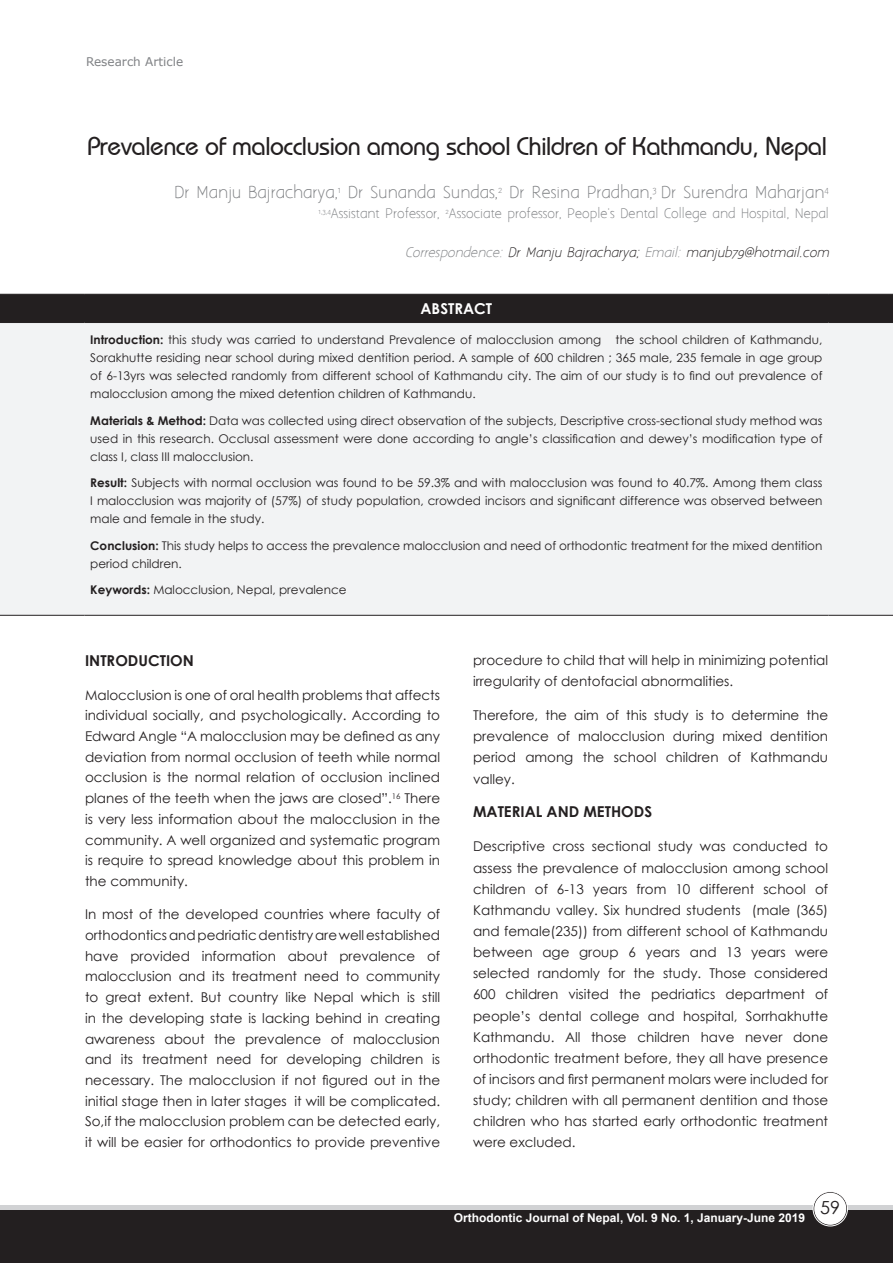
<style>
.page{position:relative;width:893px;height:1263px;background:#fff}
.page>*{position:absolute;margin:0;border:0;box-sizing:border-box;transform-origin:0 0}
.t1{font:500 25.5px "Bauhaus IT Cby BT";letter-spacing:-.02em;color:#231f20}
.t2{font:18px "Century Gothic";color:#231f20}
.t3{font:15px "Aaargh Normal";color:#808285}
.t4{font:700 15px "Century Gothic";color:#231f20}
.t5{font:700 15px "Century Gothic";color:#fff}
.t6{font:13.5px/20.7px "Century Gothic";color:#231f20;text-align:justify}
.t7{font:12px/18px "Century Gothic";color:#231f20;text-align:justify}
.t8{font:12px "Aaargh Normal";color:#808285}
.t9{font:italic 12px "Aaargh Normal";color:#231f20}
.t10{font:700 12px "Arial";color:#fff}
.t11{font:12px "MS Reference Sans Serif";color:#808285}
.s1{color:#808285}
.s2{font-weight:700}
</style>
<div class="page">
<div style="left:0;top:1205px;width:893px;height:58px;background:linear-gradient(to right,#d1d2d4,#d1d2d4)"></div>
<div style="left:0;top:1211px;width:893px;height:52px;background:#231f20"></div>
<div style="left:814px;top:1192px;width:33px;height:33px;background:#fff;border-radius:50%"></div>
<div style="left:813px;top:1192px;width:34px;height:34px;border:1px solid #231f20;border-radius:50%"></div>
<div style="left:813px;top:1191px;width:35px;height:35px;border:1px solid #fff;border-radius:50%"></div>
<div style="left:0;top:295px;width:893px;height:27px;background:#231f20"></div>
<div style="left:0;top:323px;width:893px;height:292px;background:#f2f3f4"></div>
<hr style="left:0;top:294px;width:84px;height:1px;background:#231f20">
<hr style="left:84px;top:294px;width:744px;height:1px;background:#231f20">
<hr style="left:828px;top:294px;width:65px;height:1px;background:#231f20">
<hr style="left:0;top:322px;width:84px;height:1px;background:#231f20">
<hr style="left:84px;top:322px;width:744px;height:1px;background:#231f20">
<hr style="left:828px;top:322px;width:65px;height:1px;background:#231f20">
<hr style="left:0;top:615px;width:84px;height:1px;background:#231f20">
<hr style="left:84px;top:615px;width:744px;height:1px;background:#231f20">
<hr style="left:828px;top:615px;width:65px;height:1px;background:#231f20">
<p class="t11" style="left:86px;top:54px;width:99px">Research Article</p>
<p class="t1" style="left:87px;top:131px;width:741px">Prevalence of malocclusion among school Children of Kathmandu, Nepal</p>
<p class="t3" style="left:175px;top:184px;width:656px">Dr Manju Bajracharya,<sup>1</sup> Dr Sunanda Sundas,<sup>2</sup> Dr Resina Pradhan,<sup>3</sup> Dr Surendra Maharjan<sup>4</sup></p>
<p class="t8" style="left:318px;top:206px;width:512px"><sup>1,3,4</sup>Assistant Professor, <sup>2</sup>Associate professor, People's Dental College and Hospital, Nepal</p>
<p class="t9" style="left:405px;top:245px;width:429px"><span class="s1">Correspondence:</span> Dr Manj u Baj racharya; <span class="s1">Email:</span> manj ub79@hotmail.com</p>
<p class="t5" style="left:420px;top:297px;width:73px">ABSTRACT</p>
<p class="t7" style="left:90px;top:331px;width:734px"><span class="s2">Introduction:</span> this study was carried to understand Prevalence of malocclusion among the school children of Kathmandu, Sorakhutte residing near school during mixed dentition period. A sample of 600 children ; 365 male, 235 female in age group of 6-13yrs was selected randomly from different school of Kathmandu city. The aim of our study is to find out prevalence of malocclusion among the mixed detention children of Kathmandu.</p>
<p class="t7" style="left:90px;top:411px;width:734px"><span class="s2">Materials &amp; Method:</span> Data was collected using direct observation of the subjects, Descriptive cross-sectional study method was used in this research. Occlusal assessment were done according to angle’s classification and dewey’s modification type of class I, class III malocclusion.</p>
<p class="t7" style="left:90px;top:474px;width:734px"><span class="s2">Result:</span> Subjects with normal occlusion was found to be 59.3% and with malocclusion was found to 40.7%. Among them class I malocclusion was majority of (57%) of study population, crowded incisors and significant difference was observed between male and female in the study.</p>
<p class="t7" style="left:90px;top:536px;width:734px"><span class="s2">Conclusion:</span> This study helps to access the prevalence malocclusion and need of orthodontic treatment for the mixed dentition period children.</p>
<p class="t7" style="left:90px;top:581px;width:258px"><span class="s2">Keywords:</span> Malocclusion, Nepal, prevalence</p>
<p class="t4" style="left:85px;top:649px;width:110px">INTRODUCTION</p>
<p class="t6" style="left:85px;top:684px;width:357px">Malocclusion is one of oral health problems that affects individual socially, and psychologically. According to Edward Angle “A malocclusion may be defined as any deviation from normal occlusion of teeth while normal occlusion is the normal relation of occlusion inclined planes of the teeth when the jaws are closed”.<sup>16</sup> There is very less information about the malocclusion in the community. A well organized and systematic program is require to spread knowledge about this problem in the community.</p>
<p class="t6" style="left:85px;top:904px;width:357px">In most of the developed countries where faculty of orthodontics and pedriatic dentistry are well established have provided information about prevalence of malocclusion and its treatment need to community to great extent. But country like Nepal which is still in the developing state is lacking behind in creating awareness about the prevalence of malocclusion and its treatment need for developing children is necessary. The malocclusion if not figured out in the initial stage then in later stages it will be complicated.<br>So,if the malocclusion problem can be detected early, it will be easier for orthodontics to provide preventive</p>
<p class="t6" style="left:473px;top:649px;width:357px;line-height:21.1px">procedure to child that will help in minimizing potential irregularity of dentofacial abnormalities.</p>
<p class="t6" style="left:473px;top:704px;width:357px;line-height:21.1px">Therefore, the aim of this study is to determine the prevalence of malocclusion during mixed dentition period among the school children of Kathmandu valley.</p>
<p class="t4" style="left:473px;top:801px;width:181px">MATERIAL AND METHODS</p>
<p class="t6" style="left:473px;top:836px;width:357px;line-height:21.1px">Descriptive cross sectional study was conducted to assess the prevalence of malocclusion among school children of 6-13 years from 10 different school of Kathmandu valley. Six hundred students (male (365) and female(235)) from different school of Kathmandu between age group 6 years and 13 years were selected randomly for the study. Those considered 600 children visited the pedriatics department of people’s dental college and hospital, Sorrhakhutte Kathmandu. All those children have never done orthodontic treatment before, they all have presence of incisors and first permanent molars were included for study; children with all permanent dentition and those children who has started early orthodontic treatment were excluded.</p>
<p class="t10" style="left:454px;top:1209px;width:353px">Orthodontic Journal of Nepal, Vol. 9 No. 1, January-June 2019</p>
<h2 class="t2" style="left:820px;top:1195px;width:21px">59</h2>
</div>
